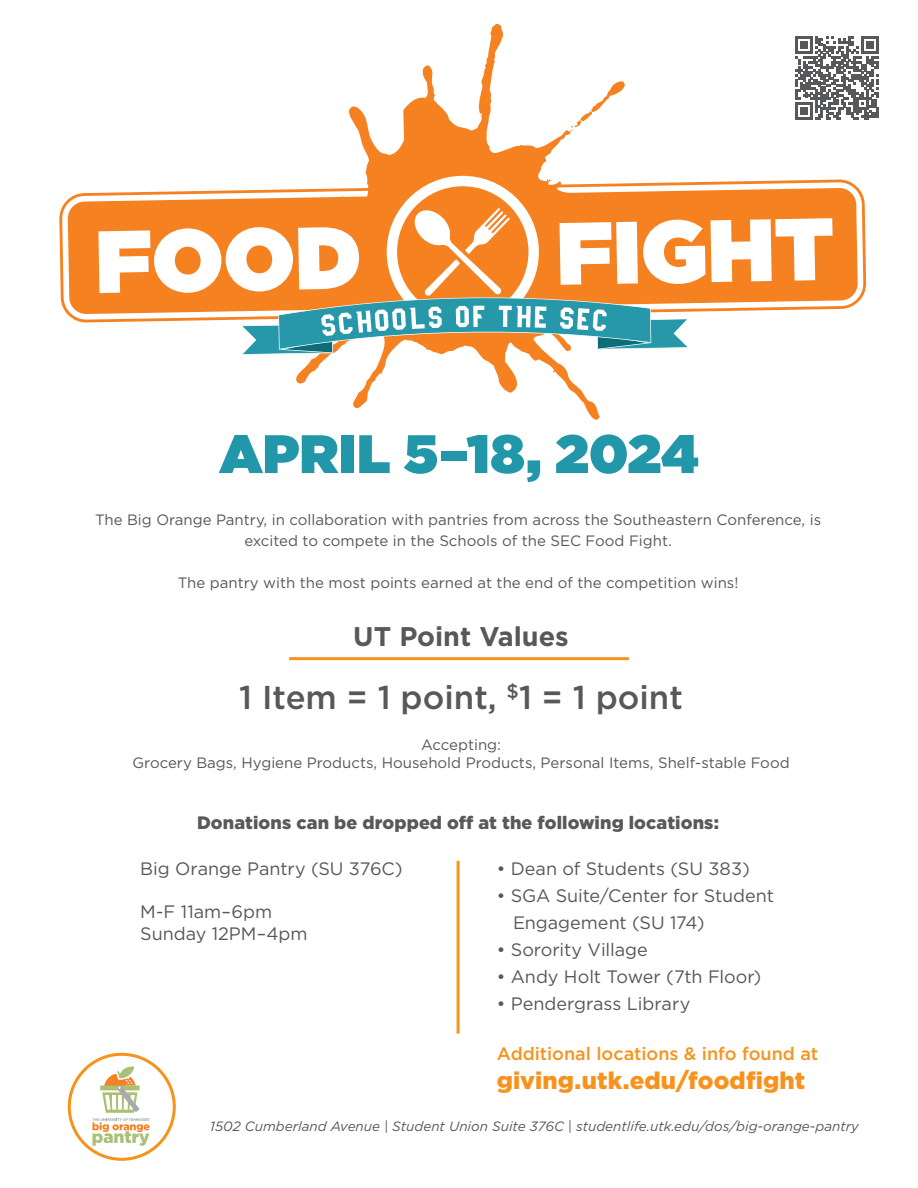
<style>
.page{position:relative;width:918px;height:1188px;background:#fff}
.page>*{position:absolute;margin:0;border:0;box-sizing:border-box;transform-origin:0 0}
.t1{font:900 88.2px "Gotham";color:#fff}
.t2{font:900 54px "Gotham";letter-spacing:.005em;color:#2197a9}
.t3{font:500 33px "Gotham";color:#57585a}
.t4{font:700 27px "Gotham";color:#57585a}
.t5{font:900 24px "Gotham";letter-spacing:.005em;color:#f7931d}
.t6{font:18px/21.6px "Gotham";color:#57585a}
.t7{font:900 18px "Gotham";letter-spacing:.005em;color:#58595b}
.t8{font:500 18px "Gotham";color:#f7931d}
.t9{font:15px/21px "Gotham";color:#57585a;text-align:center}
.t10{font:italic 13.5px "Gotham";color:#57585a}
</style>
<div class="page">
<svg style="left:59px;top:179px;width:806px;height:144px"></svg>
<svg style="left:152px;top:24px;width:448px;height:396px"></svg>
<svg style="left:457px;top:25px;width:4px;height:5px"></svg>
<svg style="left:570px;top:80px;width:55px;height:52px"></svg>
<svg style="left:68px;top:188px;width:790px;height:126px;background:#f58c35"></svg>
<svg style="left:235px;top:175px;width:454px;height:180px"></svg>
<div style="left:68px;top:1053px;width:108px;height:108px;border:3px solid #f7931d;border-radius:50%"></div>
<svg style="left:92px;top:1066px;width:58px;height:80px"></svg>
<hr style="left:289px;top:657px;width:340px;height:3px;background:#f7931d">
<hr style="left:457px;top:861px;width:3px;height:173px;background:#f7931d">
<svg style="left:795px;top:36px;width:84px;height:84px"></svg>
<p class="t1" style="left:94px;top:199px;width:267px;rotate:-1deg">FOOD</p>
<p class="t1" style="left:555px;top:190px;width:279px;rotate:-1deg">FIGHT</p>
<p class="t2" style="left:219px;top:415px;width:481px">APRIL 5–18, 2024</p>
<p class="t9" style="left:95px;top:508px;width:728px">The Big Orange Pantry, in collaboration with pantries from across the Southeastern Conference, is excited to compete in the Schools of the SEC Food Fight.</p>
<p class="t9" style="left:178px;top:571px;width:562px">The pantry with the most points earned at the end of the competition wins!</p>
<p class="t4" style="left:353px;top:619px;width:217px">UT Point Values</p>
<p class="t3" style="left:239px;top:676px;width:445px">1 Item = 1 point, <sup>$</sup>1 = 1 point</p>
<p class="t9" style="left:421px;top:733px;width:82px">Accepting:</p>
<p class="t9" style="left:133px;top:751px;width:659px">Grocery Bags, Hygiene Products, Household Products, Personal Items, Shelf-stable Food</p>
<p class="t7" style="left:197px;top:810px;width:523px">Donations can be dropped off at the following locations:</p>
<p class="t6" style="left:140px;top:858px;width:264px">Big Orange Pantry (SU 376C)</p>
<p class="t6" style="left:140px;top:901px;width:169px">M-F 11am–6pm<br>Sunday 12PM–4pm</p>
<p class="t6" style="left:497px;top:858px;width:255px">• Dean of Students (SU 383)</p>
<p class="t6" style="left:513px;top:882px;width:263px;line-height:27px;text-indent:-16px">• SGA Suite/Center for Student<br>Engagement (SU 174)</p>
<p class="t6" style="left:497px;top:939px;width:152px">• Sorority Village</p>
<p class="t6" style="left:497px;top:966px;width:266px">• Andy Holt Tower (7th Floor)</p>
<p class="t6" style="left:497px;top:993px;width:195px">• Pendergrass Library</p>
<p class="t8" style="left:497px;top:1042px;width:323px">Additional locations &amp; info found at</p>
<p class="t5" style="left:497px;top:1064px;width:310px">giving.utk.edu/foodfight</p>
<p class="t10" style="left:210px;top:1118px;width:650px">1502 Cumberland Avenue | Student Union Suite 376C | studentlife.utk.edu/dos/big-orange-pantry</p>
</div>
